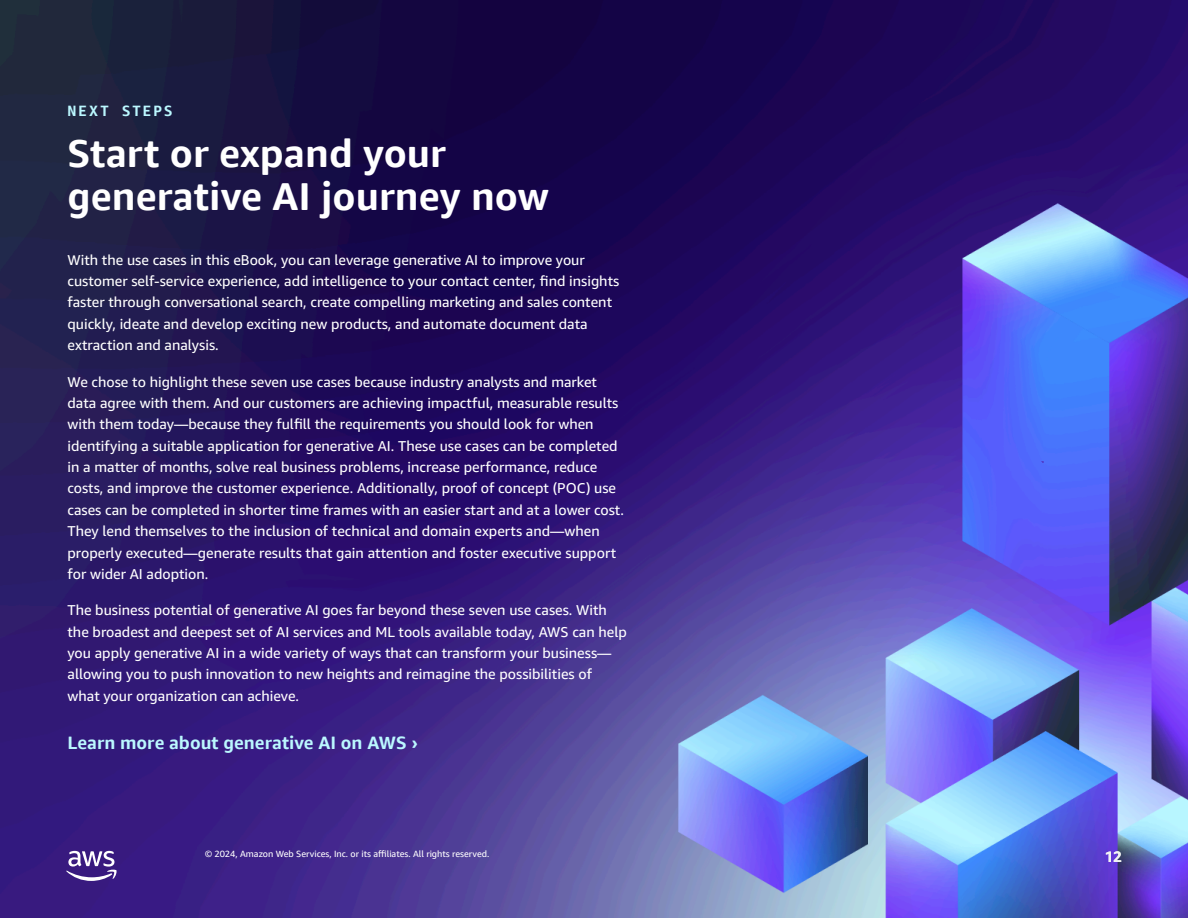
<style>
.page{position:relative;width:1188px;height:918px;background:#fff}
.page>*{position:absolute;margin:0;border:0;box-sizing:border-box;transform-origin:0 0}
.t1{font:700 39px/43.5px "Amazon Ember Display";color:#fff}
.t2{font:700 18px "Amazon Ember Display";color:#bbf8ff}
.t3{font:700 15px "Amazon Ember Mono";letter-spacing:.12em;color:#bbf8ff}
.t4{font:700 15px "Amazon Ember";color:#fff}
.t5{font:14.25px/21.5px "Amazon Ember";color:#fff}
.t6{font:9px "Amazon Ember";color:#fff}
</style>
<div class="page">
<img style="left:0;top:0;width:1188px;height:918px">
<svg style="left:66px;top:851px;width:51px;height:30px"></svg>
<p class="t3" style="left:68px;top:101px;width:107px">NEXT STEPS</p>
<h1 class="t1" style="left:68px;top:132px;width:483px">Start or expand your generative AI journey now</h1>
<p class="t5" style="left:68px;top:249px;width:553px">With the use cases in this eBook, you can leverage generative AI to improve your customer self-service experience, add intelligence to your contact center, find insights faster through conversational search, create compelling marketing and sales content quickly, ideate and develop exciting new products, and automate document data extraction and analysis.</p>
<p class="t5" style="left:68px;top:371px;width:558px">We chose to highlight these seven use cases because industry analysts and market data agree with them. And our customers are achieving impactful, measurable results with them today—because they fulfill the requirements you should look for when identifying a suitable application for generative AI. These use cases can be completed in a matter of months, solve real business problems, increase performance, reduce costs, and improve the customer experience. Additionally, proof of concept (POC) use cases can be completed in shorter time frames with an easier start and at a lower cost.<br>They lend themselves to the inclusion of technical and domain experts and—when properly executed—generate results that gain attention and foster executive support for wider AI adoption.</p>
<p class="t5" style="left:68px;top:600px;width:561px">The business potential of generative AI goes far beyond these seven use cases. With the broadest and deepest set of AI services and ML tools available today, AWS can help you apply generative AI in a wide variety of ways that can transform your business— allowing you to push innovation to new heights and reimagine the possibilities of what your organization can achieve.</p>
<p class="t2" style="left:68px;top:731px;width:352px">Learn more about generative AI on AWS ›</p>
<p class="t6" style="left:205px;top:848px;width:286px">©️ 2024, Amazon Web Services, Inc. or its affiliates. All rights reserved.</p>
<p class="t4" style="left:1105px;top:846px;width:19px">12</p>
</div>
